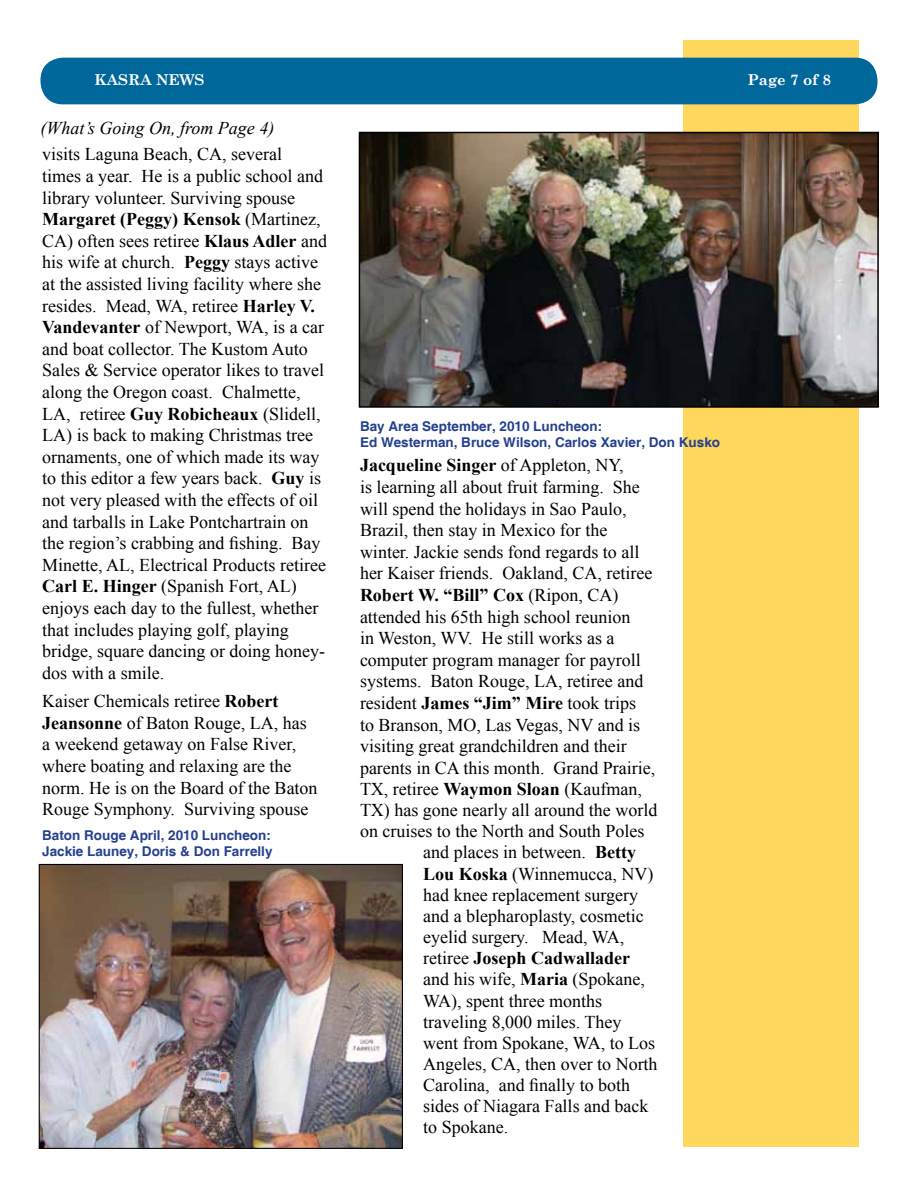
<style>
.page{position:relative;width:918px;height:1188px;background:#fff}
.page>*{position:absolute;margin:0;border:0;box-sizing:border-box;transform-origin:0 0}
.t1{font:18px/21.6px "Times New Roman";color:#000}
.t2{font:700 18px "Times New Roman";color:#000}
.t3{font:italic 18px "Times New Roman";color:#000}
.t4{font:700 15px "Century Schoolbook";color:#fff}
.t5{font:700 13.5px/16.2px "Helvetica";color:#25408f}
.s1{font-weight:700}
.s2{font-weight:400}
</style>
<div class="page">
<div style="left:684px;top:40px;width:175px;height:1108px;background:#ffd75c"></div>
<div style="left:40px;top:58px;width:838px;height:46px;background:#00679b;border-radius:22px"></div>
<img style="left:41px;top:866px;width:360px;height:281px">
<div style="left:39px;top:864px;width:364px;height:285px;border:1px solid #000"></div>
<img style="left:361px;top:134px;width:516px;height:272px">
<div style="left:359px;top:132px;width:520px;height:276px;border:1px solid #000"></div>
<p class="t4" style="left:94px;top:68px;width:112px">KASRA NEWS</p>
<p class="t4" style="left:748px;top:68px;width:85px">Page 7 of 8</p>
<p class="t3" style="left:40px;top:116px;width:235px">(What’s Going On, from Page 4)</p>
<p class="t1" style="left:42px;top:143px;width:286px">visits Laguna Beach, CA, several<br>times a year. He is a public school and library volunteer. Surviving spouse <span class="s1">Margaret (Peggy) Kensok</span> (Martinez, CA) often sees retiree <span class="s1">Klaus Adler</span> and his wife at church. <span class="s1">Peggy</span> stays active at the assisted living facility where she resides. Mead, WA, retiree <span class="s1">Harley V.<br>Vandevanter</span> of Newport, WA, is a car and boat collector. The Kustom Auto Sales &amp; Service operator likes to travel along the Oregon coast. Chalmette, LA, retiree <span class="s1">Guy Robicheaux</span> (Slidell, LA) is back to making Christmas tree ornaments, one of which made its way to this editor a few years back. <span class="s1">Guy</span> is not very pleased with the effects of oil and tarballs in Lake Pontchartrain on the region’s crabbing and fishing. Bay Minette, AL, Electrical Products retiree <span class="s1">Carl E. Hinger</span> (Spanish Fort, AL) enjoys each day to the fullest, whether that includes playing golf, playing bridge, square dancing or doing honey&shy;dos with a smile.</p>
<p class="t1" style="left:42px;top:690px;width:277px">Kaiser Chemicals retiree <span class="s1">Robert Jeansonne</span> of Baton Rouge, LA, has a weekend getaway on False River, where boating and relaxing are the norm. He is on the Board of the Baton Rouge Symphony. Surviving spouse</p>
<p class="t5" style="left:360px;top:419px;width:362px">Bay Area September, 2010 Luncheon:<br>Ed Westerman, Bruce Wilson, Carlos Xavier, Don Kusko</p>
<p class="t2" style="left:360px;top:453px;width:265px">Jacqueline Singer <span class="s2">of Appleton, NY,</span></p>
<p class="t1" style="left:360px;top:476px;width:281px">is learning all about fruit farming. She</p>
<p class="t1" style="left:360px;top:498px;width:268px">will spend the holidays in Sao Paulo,</p>
<p class="t1" style="left:360px;top:519px;width:249px">Brazil, then stay in Mexico for the</p>
<p class="t1" style="left:360px;top:541px;width:281px">winter. Jackie sends fond regards to all</p>
<p class="t1" style="left:360px;top:562px;width:294px">her Kaiser friends. Oakland, CA, retiree</p>
<p class="t2" style="left:360px;top:583px;width:260px">Robert W. “Bill” Cox <span class="s2">(Ripon, CA)</span></p>
<p class="t1" style="left:360px;top:606px;width:272px">attended his 65th high school reunion</p>
<p class="t1" style="left:360px;top:627px;width:256px">in Weston, WV. He still works as a</p>
<p class="t1" style="left:360px;top:649px;width:282px">computer program manager for payroll</p>
<p class="t1" style="left:360px;top:670px;width:285px">systems. Baton Rouge, LA, retiree and</p>
<p class="t1" style="left:360px;top:692px;width:278px">resident <span class="s1">James “Jim” Mire</span> took trips</p>
<p class="t1" style="left:360px;top:714px;width:282px">to Branson, MO, Las Vegas, NV and is</p>
<p class="t1" style="left:360px;top:735px;width:268px">visiting great grandchildren and their</p>
<p class="t1" style="left:360px;top:757px;width:297px">parents in CA this month. Grand Prairie,</p>
<p class="t1" style="left:360px;top:778px;width:283px">TX, retiree <span class="s1">Waymon Sloan</span> (Kaufman,</p>
<p class="t1" style="left:360px;top:799px;width:299px">TX) has gone nearly all around the world</p>
<p class="t1" style="left:360px;top:820px;width:286px">on cruises to the North and South Poles</p>
<p class="t1" style="left:423px;top:841px;width:214px">and places in between. <span class="s1">Betty</span></p>
<p class="t1" style="left:423px;top:863px;width:232px"><span class="s1">Lou Koska</span> (Winnemucca, NV)</p>
<p class="t1" style="left:423px;top:884px;width:217px">had knee replacement surgery</p>
<p class="t1" style="left:423px;top:905px;width:222px">and a blepharoplasty, cosmetic</p>
<p class="t1" style="left:423px;top:926px;width:203px">eyelid surgery. Mead, WA,</p>
<p class="t2" style="left:423px;top:946px;width:208px"><span class="s2">retiree</span> Joseph Cadwallader</p>
<p class="t1" style="left:423px;top:968px;width:223px">and his wife, <span class="s1">Maria</span> (Spokane,</p>
<p class="t1" style="left:423px;top:989px;width:180px">WA), spent three months</p>
<p class="t1" style="left:423px;top:1011px;width:200px">traveling 8,000 miles. They</p>
<p class="t1" style="left:423px;top:1032px;width:234px">went from Spokane, WA, to Los</p>
<p class="t1" style="left:423px;top:1053px;width:236px">Angeles, CA, then over to North</p>
<p class="t1" style="left:423px;top:1074px;width:208px">Carolina, and finally to both</p>
<p class="t1" style="left:423px;top:1095px;width:227px">sides of Niagara Falls and back</p>
<p class="t1" style="left:423px;top:1116px;width:86px">to Spokane.</p>
<p class="t5" style="left:42px;top:828px;width:232px">Baton Rouge April, 2010 Luncheon:<br>Jackie Launey, Doris &amp; Don Farrelly</p>
</div>
